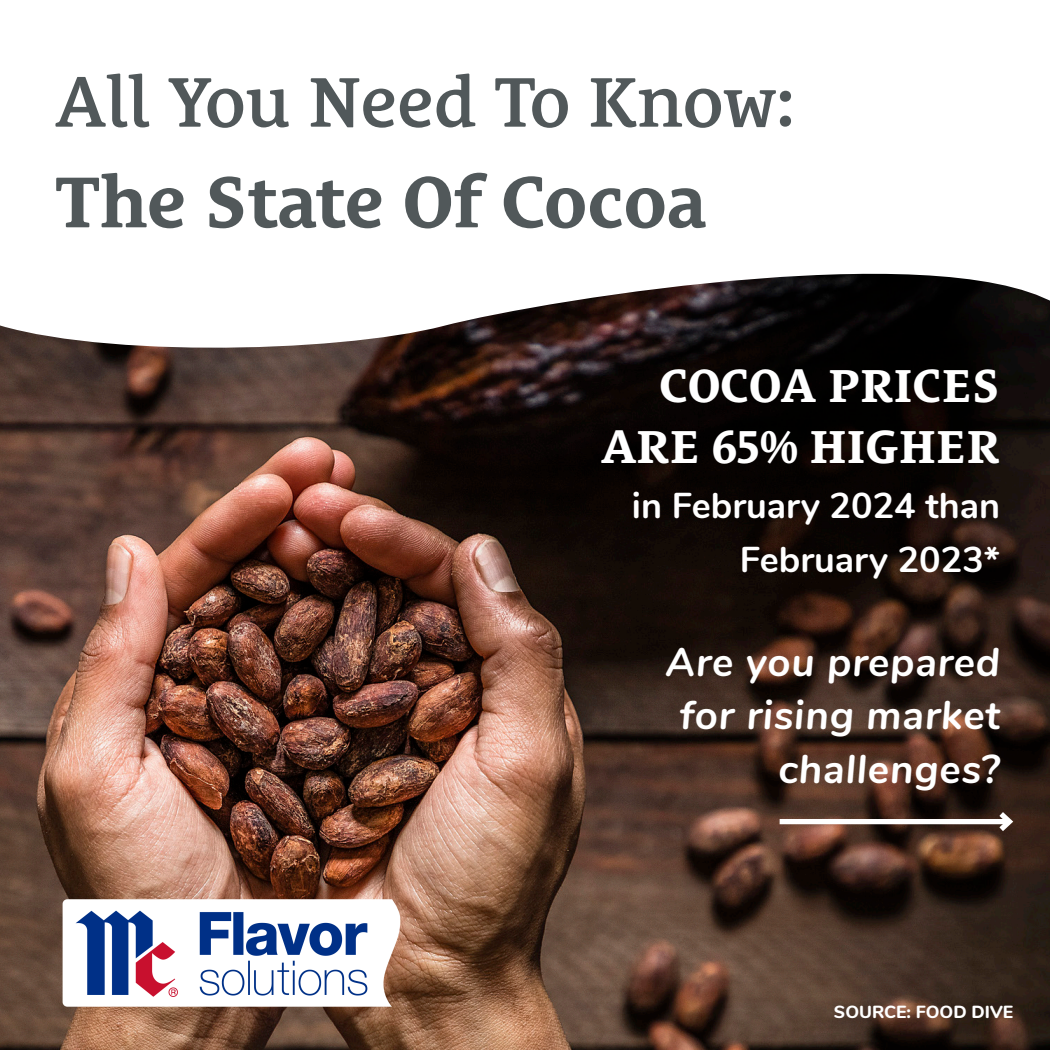
<style>
.page{position:relative;width:1050px;height:1050px;background:#fff}
.page>*{position:absolute;margin:0;border:0;box-sizing:border-box;transform-origin:0 0}
.t1{font:700 73.5px "Le Monde Courrier Std";color:#51585a}
.t2{font:600 71.75px "Le Monde Courrier Std";color:#51585a}
.t3{font:700 47.25px "Le Monde Courrier Std";color:#fff}
.t4{font:italic 700 40.25px/53.4px "Nunito";letter-spacing:.02em;color:#fff;text-align:right}
.t5{font:700 35.88px/54.2px "Nunito";color:#fff;text-align:right}
.t6{font:800 17.5px "Nunito";color:#fff}
</style>
<div class="page">
<img style="left:0;top:359px;width:1050px;height:691px">
<svg style="left:0;top:273px;width:1050px;height:86px"></svg>
<img style="left:55px;top:892px;width:391px;height:126px">
<div style="left:780px;top:819px;width:229px;height:5px;background:#fff"></div>
<svg style="left:994px;top:807px;width:23px;height:30px"></svg>
<p class="t2" style="left:55px;top:60px;width:741px">All You Need To Know:</p>
<p class="t1" style="left:55px;top:159px;width:653px">The State Of Cocoa</p>
<p class="t3" style="left:660px;top:358px;width:342px">COCOA PRICES</p>
<p class="t3" style="left:601px;top:419px;width:400px">ARE 65% HIGHER</p>
<p class="t5" style="left:632px;top:476px;width:370px">in February 2024 than<br>February 2023*</p>
<p class="t4" style="left:666px;top:633px;width:336px">Are you prepared for rising market challenges?</p>
<p class="t6" style="left:834px;top:999px;width:181px">SOURCE: FOOD DIVE</p>
</div>
